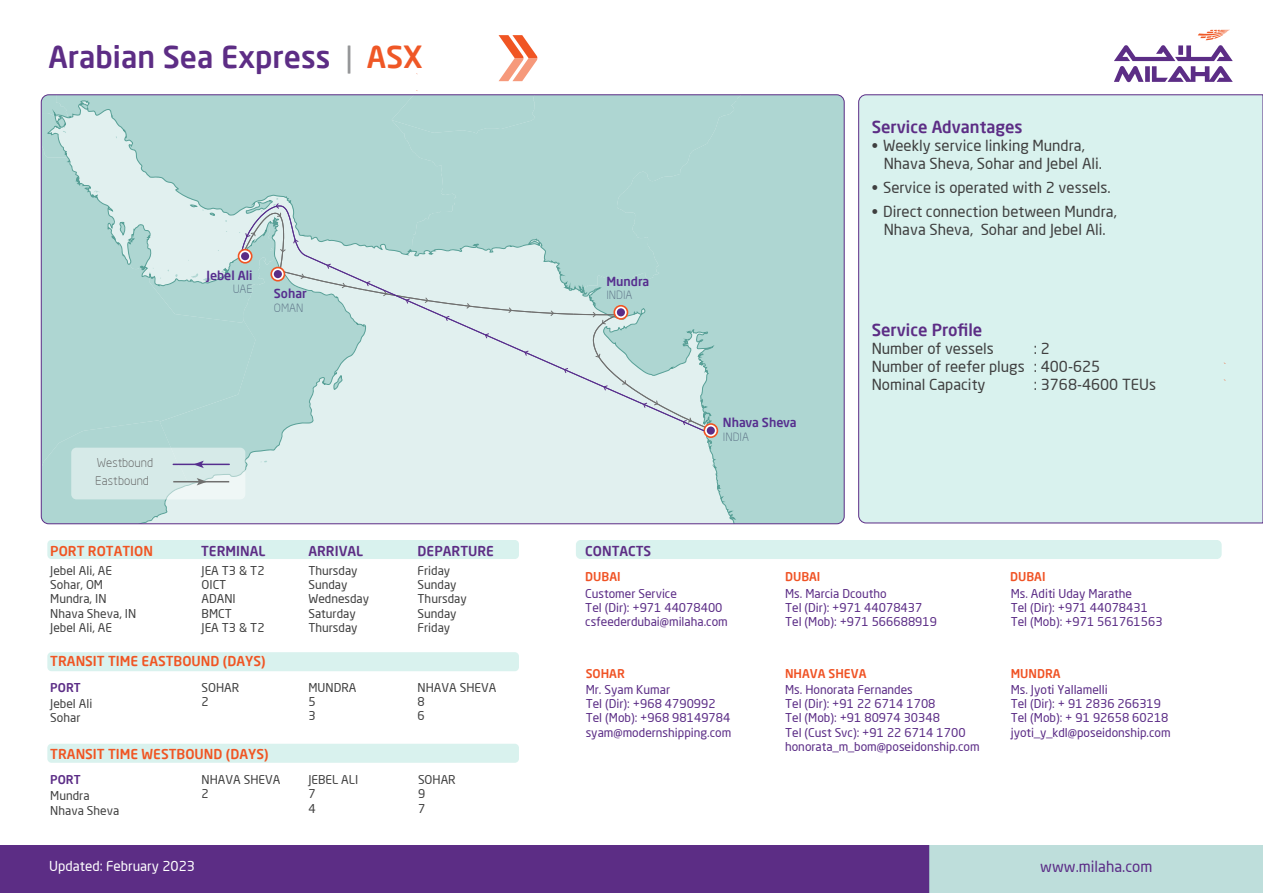
<style>
.page{position:relative;width:1263px;height:893px;background:#fff}
.page>*{position:absolute;margin:0;border:0;box-sizing:border-box;transform-origin:0 0}
.t1{font:500 30px "Neo Sans Arabic";color:#5d2d85}
.t2{font:500 16.5px "Neo Sans Arabic";color:#5c2d85}
.t3{font:15px/18px "Neo Sans Arabic";color:#3f3f3f}
.t4{font:15px "Neo Sans Arabic";color:#5b2c86}
.t5{font:500 13.5px "Neo Sans Arabic";color:#f05523}
.t6{font:500 13.5px "Neo Sans Arabic";color:#5d2d85}
.t7{font:13.5px "Neo Sans Arabic";color:#fff}
.t8{font:500 12.45px "Neo Sans Arabic";color:#562e8e}
.t9{font:12px/14.4px "Neo Sans Arabic";color:#5b2c86}
.t10{font:12px/14.4px "Neo Sans Arabic";color:#404040}
.t11{font:500 12px "Neo Sans Arabic";color:#f05325}
.t12{font:300 12px/18px "Neo Sans Arabic";color:#585757}
.t13{font:500 12px "Neo Sans Arabic";color:#5b2c86}
.t14{font:300 11.25px "Neo Sans Arabic";color:#576b81}
.s1{font-weight:400;color:#949597}
.s2{color:#ef5726}
</style>
<div class="page">
<div style="left:858px;top:94px;width:405px;height:429px;background:#d9f2ee"></div>
<div style="left:0;top:845px;width:929px;height:48px;background:#5c2d85"></div>
<div style="left:929px;top:845px;width:334px;height:48px;background:#bededb"></div>
<div style="left:47px;top:540px;width:472px;height:19px;background:#d9f2ee;border-radius:4px"></div>
<div style="left:576px;top:540px;width:645px;height:19px;background:#d9f2ee;border-radius:5px"></div>
<div style="left:47px;top:652px;width:472px;height:19px;background:#d9f2ee;border-radius:4px"></div>
<div style="left:47px;top:744px;width:472px;height:19px;background:#d9f2ee;border-radius:4px"></div>
<svg style="left:1114px;top:30px;width:119px;height:52px"></svg>
<svg style="left:498px;top:35px;width:39px;height:46px"></svg>
<svg style="left:41px;top:90px;width:803px;height:434px;background:#bcdcd9"></svg>
<svg style="left:240px;top:203px;width:465px;height:229px;background:#c7e0df"></svg>
<svg style="left:238px;top:250px;width:14px;height:13px"></svg>
<div style="left:238px;top:249px;width:14px;height:15px;border:2px solid #f05523;border-radius:50%"></div>
<div style="left:241px;top:252px;width:8px;height:8px;background:#5b2c86;border-radius:50%"></div>
<h1 class="t1" style="left:48px;top:34px;width:376px">Arabian Sea Express <span class="s1">|</span> <span class="s2">ASX</span></h1>
<p class="t8" style="left:206px;top:265px;width:48px">Jebel Ali</p>
<p class="t14" style="left:233px;top:281px;width:21px">UAE</p>
<p class="t8" style="left:274px;top:284px;width:34px">Sohar</p>
<p class="t14" style="left:274px;top:299px;width:31px">OMAN</p>
<p class="t12" style="left:95px;top:454px;width:59px">Westbound<br>Eastbound</p>
<p class="t8" style="left:606px;top:272px;width:44px">Mundra</p>
<p class="t14" style="left:606px;top:287px;width:28px">INDIA</p>
<p class="t8" style="left:723px;top:413px;width:75px">Nhava Sheva</p>
<p class="t14" style="left:723px;top:428px;width:28px">INDIA</p>
<h2 class="t2" style="left:872px;top:114px;width:152px">Service Advantages</h2>
<p class="t3" style="left:884px;top:137px;width:220px;text-indent:-12px">• Weekly service linking Mundra,<br>Nhava Sheva, Sohar and Jebel Ali.</p>
<p class="t3" style="left:872px;top:179px;width:240px">• Service is operated with 2 vessels.</p>
<p class="t3" style="left:872px;top:203px;width:247px;text-align:center">• Direct connection between Mundra,<br>Nhava Sheva, Sohar and Jebel Ali.</p>
<h2 class="t2" style="left:872px;top:317px;width:112px">Service Profile</h2>
<p class="t3" style="left:872px;top:340px;width:124px">Number of vessels</p>
<p class="t3" style="left:872px;top:340px;width:230px;text-indent:162px">: 2<br>Number of reefer plugs : 400-625<br>Nominal Capacity</p>
<p class="t3" style="left:1034px;top:376px;width:124px">: 3768-4600 TEUs</p>
<p class="t5" style="left:50px;top:540px;width:104px">PORT ROTATION</p>
<p class="t6" style="left:585px;top:540px;width:68px">CONTACTS</p>
<p class="t10" style="left:50px;top:563px;width:87px">Jebel Ali, AE<br>Sohar, OM<br>Mundra, IN<br>Nhava Sheva, IN<br>Jebel Ali, AE</p>
<p class="t10" style="left:308px;top:563px;width:62px">Thursday<br>Sunday<br>Wednesday<br>Saturday<br>Thursday</p>
<p class="t10" style="left:418px;top:563px;width:51px">Friday<br>Sunday<br>Thursday<br>Sunday<br>Friday</p>
<p class="t6" style="left:201px;top:540px;width:66px">TERMINAL</p>
<p class="t6" style="left:308px;top:540px;width:56px">ARRIVAL</p>
<p class="t6" style="left:418px;top:540px;width:78px">DEPARTURE</p>
<p class="t10" style="left:202px;top:563px;width:64px">JEA T3 &amp; T2<br>OICT<br>ADANI<br>BMCT<br>JEA T3 &amp; T2</p>
<p class="t11" style="left:585px;top:568px;width:37px">DUBAI</p>
<p class="t11" style="left:785px;top:568px;width:37px">DUBAI</p>
<p class="t11" style="left:1010px;top:568px;width:37px">DUBAI</p>
<p class="t9" style="left:585px;top:586px;width:144px">Customer Service<br>Tel (Dir): +971 44078400 csfeederdubai@milaha.com</p>
<p class="t9" style="left:785px;top:586px;width:153px">Ms. Marcia Dcoutho<br>Tel (Dir): +971 44078437<br>Tel (Mob): +971 566688919</p>
<p class="t9" style="left:1011px;top:586px;width:153px">Ms. Aditi Uday Marathe<br>Tel (Dir): +971 44078431<br>Tel (Mob): +971 561761563</p>
<p class="t5" style="left:50px;top:651px;width:217px">TRANSIT TIME EASTBOUND (DAYS)</p>
<p class="t13" style="left:50px;top:678px;width:32px">PORT</p>
<p class="t10" style="left:50px;top:696px;width:44px">Jebel Ali<br>Sohar</p>
<p class="t10" style="left:202px;top:680px;width:39px">SOHAR<br>2</p>
<p class="t10" style="left:308px;top:680px;width:50px">MUNDRA<br>5<br>3</p>
<p class="t10" style="left:418px;top:680px;width:80px">NHAVA SHEVA<br>8<br>6</p>
<p class="t5" style="left:50px;top:743px;width:220px">TRANSIT TIME WESTBOUND (DAYS)</p>
<p class="t13" style="left:50px;top:770px;width:32px">PORT</p>
<p class="t10" style="left:50px;top:789px;width:71px">Mundra<br>Nhava Sheva</p>
<p class="t10" style="left:202px;top:772px;width:80px">NHAVA SHEVA<br>2</p>
<p class="t10" style="left:308px;top:772px;width:51px">JEBEL ALI<br>7<br>4</p>
<p class="t10" style="left:418px;top:772px;width:39px">SOHAR<br>9<br>7</p>
<p class="t11" style="left:586px;top:664px;width:41px">SOHAR</p>
<p class="t9" style="left:586px;top:682px;width:147px">Mr. Syam Kumar<br>Tel (Dir): +968 4790992<br>Tel (Mob): +968 98149784 syam@modernshipping.com</p>
<p class="t11" style="left:785px;top:664px;width:83px">NHAVA SHEVA</p>
<p class="t9" style="left:785px;top:682px;width:196px">Ms. Honorata Fernandes<br>Tel (Dir): +91 22 6714 1708<br>Tel (Mob): +91 80974 30348<br>Tel (Cust Svc): +91 22 6714 1700 honorata_m_bom@poseidonship.com</p>
<p class="t11" style="left:1011px;top:664px;width:51px">MUNDRA</p>
<p class="t9" style="left:1011px;top:682px;width:162px">Ms. Jyoti Yallamelli<br>Tel (Dir): + 91 2836 266319<br>Tel (Mob): + 91 92658 60218 jyoti_y_kdl@poseidonship.com</p>
<p class="t7" style="left:49px;top:856px;width:147px">Updated: February 2023</p>
<p class="t4" style="left:1040px;top:855px;width:113px">www.milaha.com</p>
</div>
